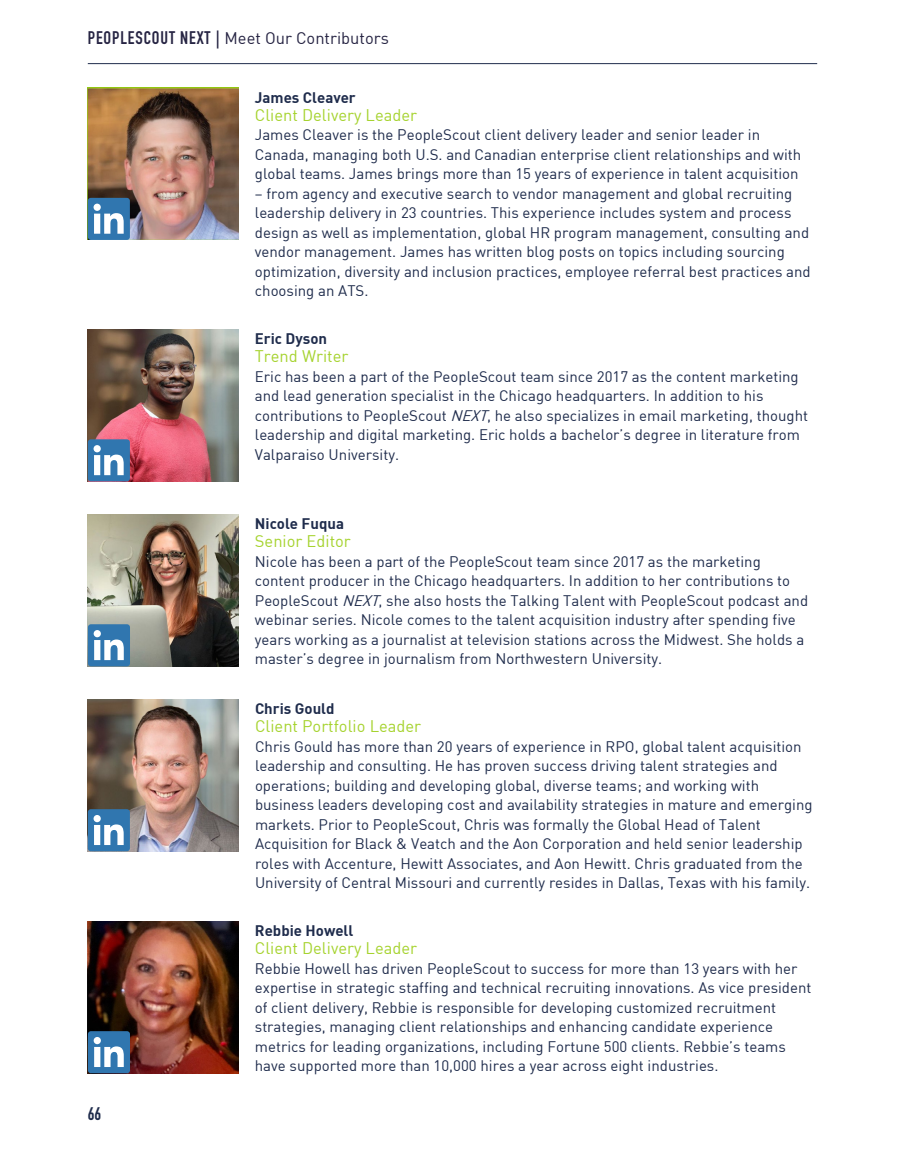
<style>
.page{position:relative;width:905px;height:1161px;background:#fff}
.page>*{position:absolute;margin:0;border:0;box-sizing:border-box;transform-origin:0 0}
.t1{font:700 18px "DIN Condensed";color:#1f2c4c}
.t2{font:16.5px "DIN";color:#a6d32f}
.t3{font:16.5px "DIN";color:#262443}
.t4{font:15px/19.5px "DIN";color:#1f2c4c}
.t5{font:15px "DIN Bold";color:#1f2c4c}
.s1{font-family:"DIN Condensed";font-weight:700;font-size:18px}
.s2{font-style:italic}
</style>
<div class="page">
<hr style="left:88px;top:63px;width:729px;height:1px;background:#1f2c4c">
<img style="left:88px;top:88px;width:151px;height:152px">
<div style="left:88px;top:198px;width:42px;height:42px;background:#3076af;border-radius:3px"></div>
<svg style="left:93px;top:204px;width:31px;height:30px"></svg>
<img style="left:88px;top:329px;width:151px;height:152px">
<div style="left:88px;top:439px;width:42px;height:42px;background:#3076af;border-radius:3px"></div>
<svg style="left:93px;top:445px;width:31px;height:30px"></svg>
<img style="left:88px;top:514px;width:151px;height:152px">
<div style="left:88px;top:624px;width:42px;height:42px;background:#3076af;border-radius:3px"></div>
<svg style="left:94px;top:630px;width:30px;height:30px"></svg>
<img style="left:88px;top:921px;width:151px;height:152px">
<div style="left:88px;top:1031px;width:42px;height:42px;background:#3076af;border-radius:3px"></div>
<svg style="left:94px;top:1037px;width:30px;height:30px"></svg>
<img style="left:88px;top:699px;width:151px;height:152px">
<div style="left:88px;top:809px;width:42px;height:42px;background:#3076af;border-radius:3px"></div>
<svg style="left:93px;top:815px;width:31px;height:30px"></svg>
<p class="t3" style="left:88px;top:27px;width:302px"><span class="s1">PEOPLESCOUT NEXT |</span> Meet Our Contributors</p>
<p class="t5" style="left:255px;top:88px;width:102px">James Cleaver</p>
<p class="t2" style="left:255px;top:105px;width:164px">Client Delivery Leader</p>
<p class="t4" style="left:255px;top:125px;width:548px">James Cleaver is the PeopleScout client delivery leader and senior leader in<br>Canada, managing both U.S. and Canadian enterprise client relationships and with global teams. James brings more than 15 years of experience in talent acquisition</p>
<p class="t4" style="left:255px;top:184px;width:557px">– from agency and executive search to vendor management and global recruiting leadership delivery in 23 countries. This experience includes system and process design as well as implementation, global HR program management, consulting and vendor management. James has written blog posts on topics including sourcing optimization, diversity and inclusion practices, employee referral best practices and choosing an ATS.</p>
<p class="t5" style="left:255px;top:329px;width:74px">Eric Dyson</p>
<p class="t2" style="left:255px;top:346px;width:95px">Trend Writer</p>
<p class="t4" style="left:255px;top:367px;width:554px">Eric has been a part of the PeopleScout team since 2017 as the content marketing and lead generation specialist in the Chicago headquarters. In addition to his contributions to PeopleScout <span class="s2">NEXT</span>, he also specializes in email marketing, thought leadership and digital marketing. Eric holds a bachelor’s degree in literature from Valparaiso University.</p>
<p class="t5" style="left:255px;top:514px;width:91px">Nicole Fuqua</p>
<p class="t2" style="left:255px;top:531px;width:97px">Senior Editor</p>
<p class="t4" style="left:255px;top:551px;width:555px">Nicole has been a part of the PeopleScout team since 2017 as the marketing content producer in the Chicago headquarters. In addition to her contributions to PeopleScout <span class="s2">NEXT</span>, she also hosts the Talking Talent with PeopleScout podcast and webinar series. Nicole comes to the talent acquisition industry after spending five years working as a journalist at television stations across the Midwest. She holds a master’s degree in journalism from Northwestern University.</p>
<p class="t5" style="left:255px;top:699px;width:81px">Chris Gould</p>
<p class="t2" style="left:255px;top:716px;width:168px">Client Portfolio Leader</p>
<p class="t4" style="left:255px;top:736px;width:559px">Chris Gould has more than 20 years of experience in RPO, global talent acquisition leadership and consulting. He has proven success driving talent strategies and operations; building and developing global, diverse teams; and working with business leaders developing cost and availability strategies in mature and emerging markets. Prior to PeopleScout, Chris was formally the Global Head of Talent Acquisition for Black &amp; Veatch and the Aon Corporation and held senior leadership roles with Accenture, Hewitt Associates, and Aon Hewitt. Chris graduated from the University of Central Missouri and currently resides in Dallas, Texas with his family.</p>
<p class="t1" style="left:88px;top:1102px;width:15px">66</p>
<p class="t5" style="left:255px;top:921px;width:100px">Rebbie Howell</p>
<p class="t2" style="left:255px;top:938px;width:164px">Client Delivery Leader</p>
<p class="t4" style="left:255px;top:958px;width:558px">Rebbie Howell has driven PeopleScout to success for more than 13 years with her expertise in strategic staffing and technical recruiting innovations. As vice president of client delivery, Rebbie is responsible for developing customized recruitment strategies, managing client relationships and enhancing candidate experience metrics for leading organizations, including Fortune 500 clients. Rebbie’s teams have supported more than 10,000 hires a year across eight industries.</p>
</div>
